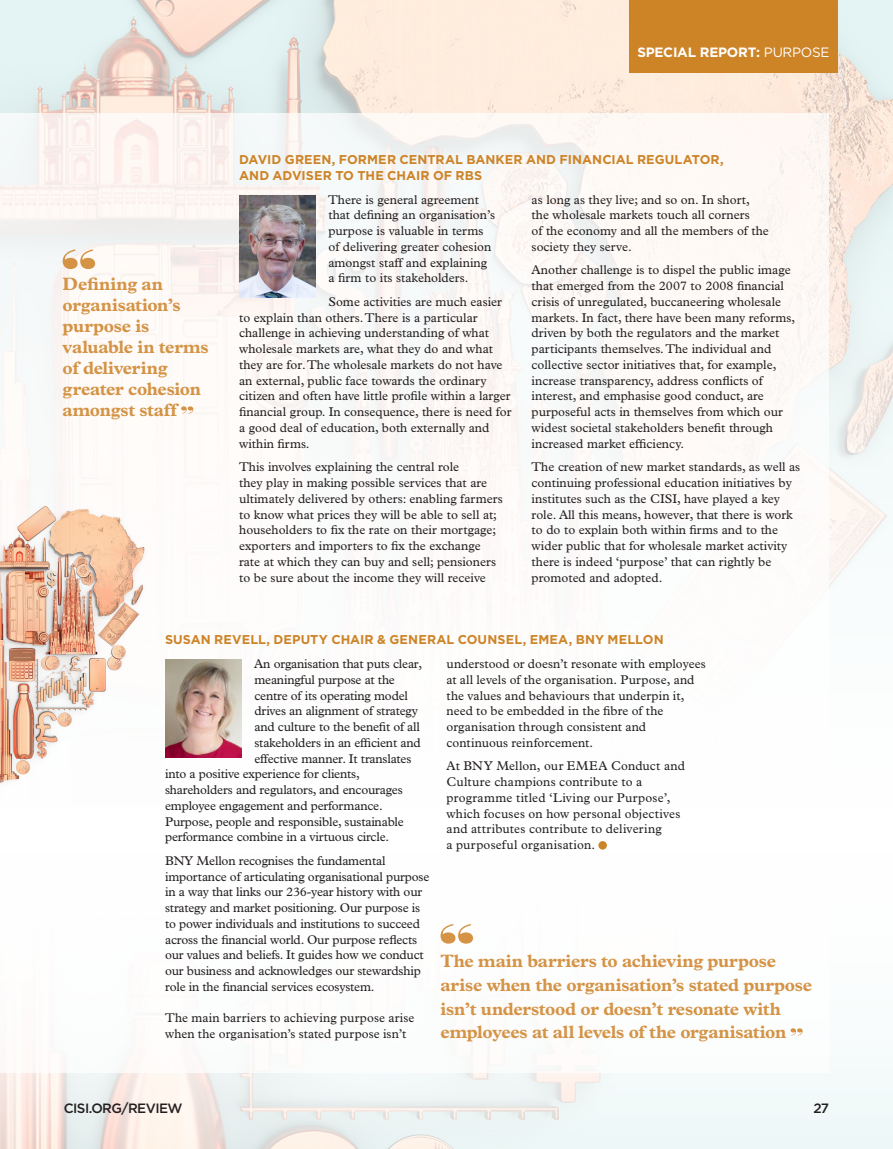
<style>
.page{position:relative;width:893px;height:1149px;background:#fff}
.page>*{position:absolute;margin:0;border:0;box-sizing:border-box;transform-origin:0 0}
.HEADLINE{font:700 18px/21px "Plantin";letter-spacing:-.015em;color:#d49345}
.t1{font:700 13.5px "Gotham";letter-spacing:-.02em;color:#fff}
.t2{font:500 13.5px "Gotham";letter-spacing:-.04em;color:#231f20}
.COPY{font:12.75px/15.8px "Plantin";color:#231f20}
.COPY-2{font:700 12.75px/15.8px "Gotham";letter-spacing:.005em;color:#cd8427}
.s1{font-weight:400}
</style>
<div class="page">
<img style="left:0;top:0;width:893px;height:1148px">
<div style="left:630px;top:0;width:208px;height:72px;background:#cd8427"></div>
<div style="left:0;top:113px;width:829px;height:958px;background:#fff"></div>
<img style="left:0;top:475px;width:145px;height:308px">
<img style="left:239px;top:196px;width:77px;height:102px">
<svg style="left:63px;top:249px;width:32px;height:20px"></svg>
<svg style="left:181px;top:406px;width:12px;height:7px"></svg>
<img style="left:165px;top:659px;width:77px;height:97px">
<svg style="left:598px;top:840px;width:9px;height:9px"></svg>
<svg style="left:441px;top:924px;width:32px;height:19px"></svg>
<svg style="left:790px;top:1028px;width:13px;height:7px"></svg>
<p class="t1" style="left:637px;top:44px;width:193px">SPECIAL REPORT: <span class="s1">PURPOSE</span></p>
<p class="HEADLINE" style="left:63px;top:273px;width:148px">Defining an organisation’s purpose is valuable in terms of delivering greater cohesion amongst staff</p>
<p class="COPY-2" style="left:239px;top:151px;width:486px">DAVID GREEN, FORMER CENTRAL BANKER AND FINANCIAL REGULATOR,<br>AND ADVISER TO THE CHAIR OF RBS</p>
<p class="COPY" style="left:328px;top:191px;width:168px">There is general agreement that defining an organisation’s purpose is valuable in terms of delivering greater cohesion amongst staff and explaining a firm to its stakeholders.</p>
<p class="COPY" style="left:239px;top:293px;width:274px;text-indent:89px">Some activities are much easier to explain than others. There is a particular challenge in achieving understanding of what wholesale markets are, what they do and what they are for. The wholesale markets do not have an external, public face towards the ordinary citizen and often have little profile within a larger financial group. In consequence, there is need for a good deal of education, both externally and within firms.</p>
<p class="COPY" style="left:239px;top:459px;width:265px">This involves explaining the central role<br>they play in making possible services that are ultimately delivered by others: enabling farmers to know what prices they will be able to sell at; householders to fix the rate on their mortgage; exporters and importers to fix the exchange rate at which they can buy and sell; pensioners to be sure about the income they will receive</p>
<p class="COPY" style="left:532px;top:191px;width:239px">as long as they live; and so on. In short, the wholesale markets touch all corners<br>of the economy and all the members of the society they serve.</p>
<p class="COPY" style="left:532px;top:262px;width:265px">Another challenge is to dispel the public image that emerged from the 2007 to 2008 financial crisis of unregulated, buccaneering wholesale markets. In fact, there have been many reforms, driven by both the regulators and the market participants themselves. The individual and collective sector initiatives that, for example, increase transparency, address conflicts of interest, and emphasise good conduct, are purposeful acts in themselves from which our widest societal stakeholders benefit through increased market efficiency.</p>
<p class="COPY" style="left:532px;top:459px;width:270px">The creation of new market standards, as well as continuing professional education initiatives by institutes such as the CISI, have played a key role. All this means, however, that there is work to do to explain both within firms and to the wider public that for wholesale market activity there is indeed ‘purpose’ that can rightly be promoted and adopted.</p>
<p class="COPY-2" style="left:165px;top:631px;width:500px">SUSAN REVELL, DEPUTY CHAIR &amp; GENERAL COUNSEL, EMEA, BNY MELLON</p>
<p class="COPY" style="left:254px;top:655px;width:170px">An organisation that puts clear,</p>
<p class="COPY" style="left:254px;top:671px;width:142px">meaningful purpose at the</p>
<p class="COPY" style="left:254px;top:687px;width:155px">centre of its operating model</p>
<p class="COPY" style="left:254px;top:702px;width:165px">drives an alignment of strategy</p>
<p class="COPY" style="left:254px;top:718px;width:167px">and culture to the benefit of all</p>
<p class="COPY" style="left:254px;top:734px;width:168px">stakeholders in an efficient and</p>
<p class="COPY" style="left:254px;top:750px;width:159px">effective manner. It translates</p>
<p class="COPY" style="left:165px;top:765px;width:196px">into a positive experience for clients,</p>
<p class="COPY" style="left:165px;top:781px;width:239px">shareholders and regulators, and encourages</p>
<p class="COPY" style="left:165px;top:797px;width:219px">employee engagement and performance.</p>
<p class="COPY" style="left:165px;top:813px;width:240px">Purpose, people and responsible, sustainable</p>
<p class="COPY" style="left:165px;top:828px;width:226px">performance combine in a virtuous circle.</p>
<p class="COPY" style="left:165px;top:852px;width:266px">BNY Mellon recognises the fundamental importance of articulating organisational purpose in a way that links our 236-year history with our strategy and market positioning. Our purpose is to power individuals and institutions to succeed across the financial world. Our purpose reflects our values and beliefs. It guides how we conduct our business and acknowledges our stewardship role in the financial services ecosystem.</p>
<p class="COPY" style="left:165px;top:1009px;width:251px">The main barriers to achieving purpose arise when the organisation’s stated purpose isn’t</p>
<p class="COPY" style="left:446px;top:655px;width:261px">understood or doesn’t resonate with employees at all levels of the organisation. Purpose, and the values and behaviours that underpin it, need to be embedded in the fibre of the organisation through consistent and continuous reinforcement.</p>
<p class="COPY" style="left:446px;top:758px;width:240px">At BNY Mellon, our EMEA Conduct and Culture champions contribute to a programme titled ‘Living our Purpose’, which focuses on how personal objectives and attributes contribute to delivering<br>a purposeful organisation.</p>
<p class="HEADLINE" style="left:441px;top:948px;width:373px;line-height:23.5px">The main barriers to achieving purpose arise when the organisation’s stated purpose isn’t understood or doesn’t resonate with employees at all levels of the organisation</p>
<p class="t2" style="left:64px;top:1100px;width:120px">CISI.ORG/REVIEW</p>
<p class="t2" style="left:813px;top:1100px;width:17px">27</p>
</div>
